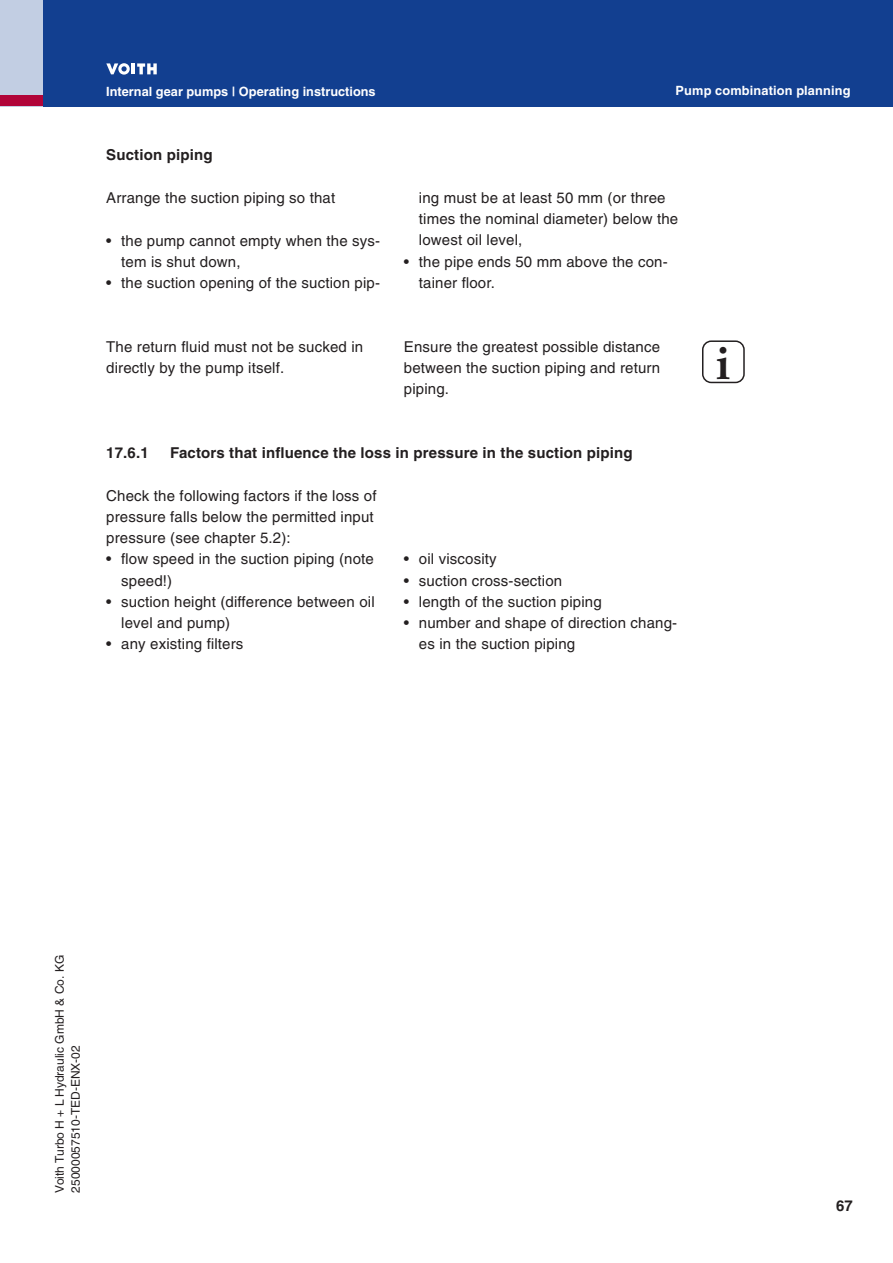
<style>
.page{position:relative;width:893px;height:1263px;background:#fff}
.page>*{position:absolute;margin:0;border:0;box-sizing:border-box;transform-origin:0 0}
.t1{font:15px/21.3px "Helvetica Euro";letter-spacing:.01em;color:#231f20}
.t2{font:700 15px "Helvetica Euro";letter-spacing:.01em;color:#231f20}
.t3{font:700 12.75px "Helvetica Euro";color:#fff}
.t4{font:12px/15.9px "Helvetica Euro";color:#231f20}
</style>
<div class="page">
<div style="left:0;top:0;width:893px;height:106px;background:#123f90"></div>
<div style="left:0;top:0;width:43px;height:106px;background:#c2cee3"></div>
<hr style="left:892px;top:0;width:1px;height:106px;background:#c2cee3">
<div style="left:0;top:96px;width:43px;height:10px;background:#b10439"></div>
<svg style="left:106px;top:63px;width:51px;height:12px"></svg>
<div style="left:702px;top:340px;width:43px;height:43px;border:2px solid #231f20;border-radius:9px"></div>
<p class="t3" style="left:106px;top:83px;width:271px">Internal gear pumps | Operating instructions</p>
<p class="t2" style="left:106px;top:146px;width:108px">Suction piping</p>
<p class="t1" style="left:106px;top:187px;width:230px">Arrange the suction piping so that</p>
<p class="t1" style="left:121px;top:230px;width:261px;text-indent:-15px">• the pump cannot empty when the sys&shy;tem is shut down,</p>
<p class="t1" style="left:106px;top:272px;width:275px">• the suction opening of the suction pip-</p>
<p class="t3" style="left:676px;top:83px;width:176px">Pump combination planning</p>
<p class="t1" style="left:419px;top:187px;width:261px">ing must be at least 50 mm (or three times the nominal diameter) below the lowest oil level,</p>
<p class="t1" style="left:419px;top:251px;width:250px;text-indent:-15px">• the pipe ends 50 mm above the con&shy;tainer floor.</p>
<p class="t1" style="left:106px;top:336px;width:258px">The return fluid must not be sucked in directly by the pump itself.</p>
<p class="t1" style="left:404px;top:336px;width:258px;text-align:justify">Ensure the greatest possible distance between the suction piping and return piping.</p>
<p class="t2" style="left:106px;top:444px;width:44px">17.6.1</p>
<p class="t2" style="left:170px;top:444px;width:464px">Factors that influence the loss in pressure in the suction piping</p>
<p class="t1" style="left:106px;top:485px;width:272px">Check the following factors if the loss of pressure falls below the permitted input pressure (see chapter 5.2):</p>
<p class="t1" style="left:121px;top:548px;width:254px;text-indent:-15px">• flow speed in the suction piping (note speed!)</p>
<p class="t1" style="left:121px;top:591px;width:255px;text-indent:-15px">• suction height (difference between oil level and pump)</p>
<p class="t1" style="left:106px;top:633px;width:139px">• any existing filters</p>
<p class="t1" style="left:404px;top:548px;width:94px">• oil viscosity</p>
<p class="t1" style="left:404px;top:570px;width:160px">• suction cross-section</p>
<p class="t1" style="left:404px;top:591px;width:199px">• length of the suction piping</p>
<p class="t1" style="left:419px;top:612px;width:260px;text-indent:-15px">• number and shape of direction chang&shy;es in the suction piping</p>
<p class="t4" style="left:52px;top:1193px;width:239px;rotate:-90deg">Voith Turbo H + L Hydraulic GmbH &amp; Co. KG<br>25000057510-TED-ENX-02</p>
<p class="t2" style="left:836px;top:1197px;width:18px">67</p>
</div>
